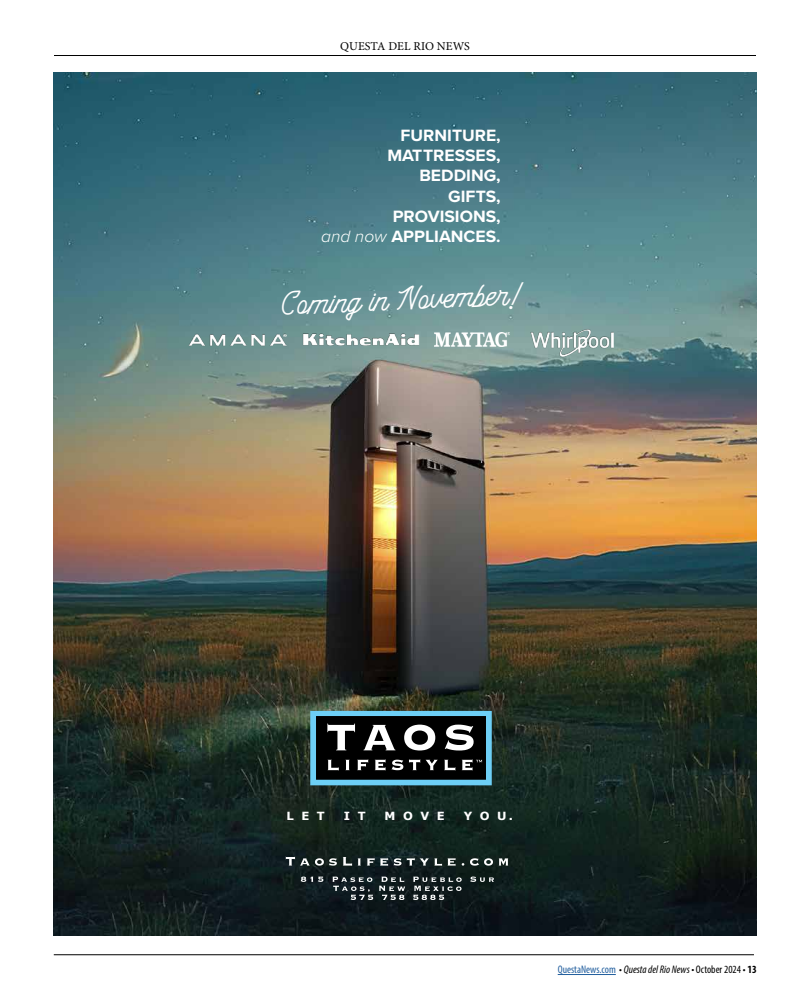
<style>
.page{position:relative;width:792px;height:1008px;background:#fff}
.page>*{position:absolute;margin:0;border:0;box-sizing:border-box;transform-origin:0 0}
.t1{font:33.7px "Black Roasters 1";color:#fff}
.t2{font:700 17px/20.4px "Proxima Nova";color:#fff;text-align:right}
.t3{font:12px "Minion Pro";color:#000}
.t4{font:700 11.2px "Verdana";letter-spacing:.65em;color:#fff}
.t5{font:italic condensed 11px "Myriad Pro";color:#000}
.s1{font-weight:300;font-style:italic}
.s2{font-style:normal;color:#215e9e}
.s3{font-style:normal}
.s4{font-weight:700;font-style:normal}
</style>
<div class="page">
<hr style="left:54px;top:55px;width:702px;height:1px;background:#000">
<hr style="left:558px;top:974px;width:58px;height:1px;background:#215e9e">
<hr style="left:54px;top:954px;width:700px;height:1px;background:#000">
<img style="left:54px;top:72px;width:703px;height:864px">
<svg style="left:310px;top:711px;width:182px;height:74px;background:#3e5158"></svg>
<svg style="left:286px;top:857px;width:51px;height:9px"></svg>
<svg style="left:343px;top:857px;width:9px;height:9px"></svg>
<svg style="left:358px;top:858px;width:3px;height:8px"></svg>
<svg style="left:367px;top:858px;width:21px;height:8px"></svg>
<svg style="left:394px;top:858px;width:62px;height:8px"></svg>
<svg style="left:470px;top:858px;width:23px;height:8px"></svg>
<svg style="left:499px;top:858px;width:9px;height:8px"></svg>
<svg style="left:301px;top:876px;width:22px;height:6px"></svg>
<svg style="left:470px;top:877px;width:24px;height:5px"></svg>
<svg style="left:332px;top:877px;width:41px;height:23px"></svg>
<svg style="left:379px;top:877px;width:26px;height:23px"></svg>
<svg style="left:413px;top:877px;width:49px;height:23px"></svg>
<img style="left:188px;top:311px;width:99px;height:58px">
<img style="left:302px;top:307px;width:117px;height:64px">
<img style="left:530px;top:326px;width:83px;height:32px">
<img style="left:435px;top:333px;width:75px;height:14px">
<p class="t3" style="left:340px;top:38px;width:131px">QUESTA DEL RIO NEWS</p>
<p class="t2" style="left:321px;top:124px;width:181px">FURNITURE,<br>MATTRESSES,<br>BEDDING,<br>GIFTS,<br>PROVISIONS,<br><span class="s1">and now</span> APPLIANCES.</p>
<h1 class="t1" style="left:281px;top:286px;width:239px;rotate:-2deg">Coming in November!</h1>
<p class="t4" style="left:287px;top:808px;width:40px">LET</p>
<p class="t4" style="left:344px;top:808px;width:23px">I T</p>
<p class="t4" style="left:385px;top:808px;width:62px">MOVE</p>
<p class="t4" style="left:464px;top:808px;width:51px">YOU.</p>
<p class="t5" style="left:558px;top:963px;width:200px"><span class="s2">QuestaNews.com</span> <span class="s3">•</span> Questa del Rio News • <span class="s3">October 2024 •</span> <span class="s4">13</span></p>
</div>
